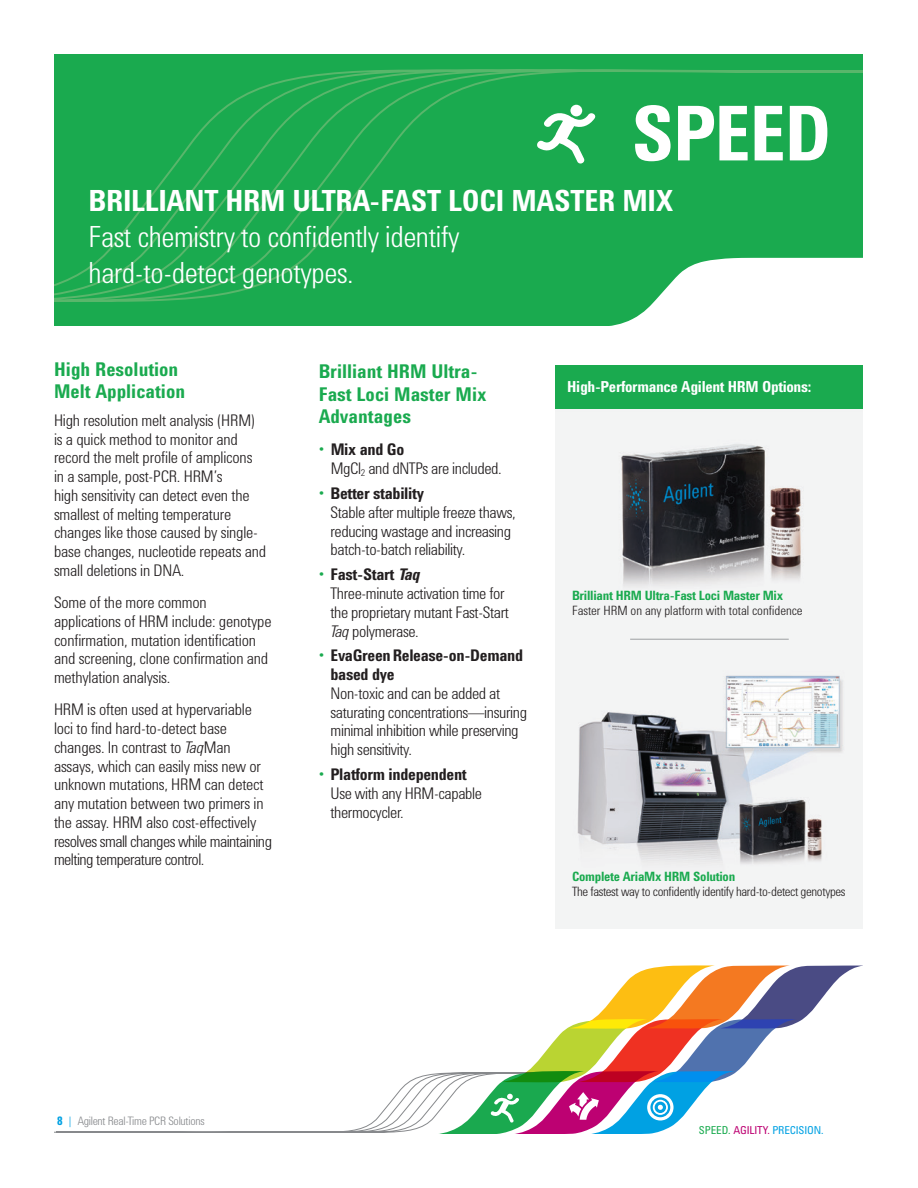
<style>
.page{position:relative;width:918px;height:1188px;background:#fff}
.page>*{position:absolute;margin:0;border:0;box-sizing:border-box;transform-origin:0 0}
.t1{font:700 77.85px "Agilent Condensed CFF";letter-spacing:-.02em;color:#fff}
.t2{font:700 30px/36px "Agilent Condensed CFF";letter-spacing:-.01em;color:#fff}
.t3{font:300 30px "Agilent Condensed CFF";letter-spacing:-.01em;color:#fff}
.Body{font:700 19.5px/22.5px "Agilent Condensed CFF";color:#1aaa4f}
.Body-2{font:300 16.5px/18.8px "Agilent Condensed CFF";letter-spacing:-.01em;color:#231f20}
.Body-3{font:700 15.6px "Agilent Condensed CFF";letter-spacing:-.02em;color:#fff}
.Body-4{font:700 13.2px "Agilent Condensed CFF";letter-spacing:-.02em;color:#1aaa4f}
.Body-5{font:300 13.2px "Agilent Condensed CFF";letter-spacing:-.025em;color:#231f20}
.Body-6{font:300 13.2px "Agilent Condensed CFF";color:#231f20}
.t4{font:300 12px "Agilent Condensed CFF";letter-spacing:-.02em;color:#87898c}
.t5{font:11.25px "Agilent Condensed CFF";letter-spacing:-.01em;color:#00a1e3}
.s1{font-weight:300}
.s2{font-style:italic}
.s3{color:#1aaa4f}
.s4{font-weight:700}
.s5{font-weight:700;font-style:italic}
.s6{font-weight:700;color:#00a1e3}
.s7{color:#00a1e3}
.s8{color:#bd0172}
</style>
<div class="page">
<img style="left:556px;top:408px;width:307px;height:521px">
<hr style="left:630px;top:639px;width:159px;height:1px;background:#9d9fa2">
<div style="left:556px;top:365px;width:307px;height:43px;background:#1aaa4f"></div>
<svg style="left:54px;top:965px;width:809px;height:169px"></svg>
<div style="left:54px;top:54px;width:810px;height:271px;background:#1aaa4f"></div>
<svg style="left:54px;top:69px;width:810px;height:233px"></svg>
<svg style="left:609px;top:258px;width:255px;height:68px"></svg>
<div style="left:570px;top:105px;width:12px;height:11px;background:#fff;border-radius:50%"></div>
<svg style="left:535px;top:111px;width:62px;height:55px"></svg>
<p class="t1" style="left:631px;top:75px;width:202px">SPEED</p>
<p class="t2" style="left:89px;top:181px;width:586px">BRILLIANT HRM ULTRA-FAST LOCI MASTER MIX<br><span class="s1">Fast chemistry to confidently identify</span></p>
<p class="t3" style="left:89px;top:250px;width:267px">hard-to-detect genotypes.</p>
<p class="Body" style="left:54px;top:357px;width:133px">High Resolution<br>Melt Application</p>
<p class="Body-2" style="left:54px;top:410px;width:214px">High resolution melt analysis (HRM) is a quick method to monitor and record the melt profile of amplicons in a sample, post-PCR. HRM’s<br>high sensitivity can detect even the smallest of melting temperature changes like those caused by single&shy;base changes, nucleotide repeats and small deletions in DNA.</p>
<p class="Body-2" style="left:54px;top:592px;width:219px">Some of the more common applications of HRM include: genotype confirmation, mutation identification and screening, clone confirmation and methylation analysis.</p>
<p class="Body-2" style="left:54px;top:699px;width:219px">HRM is often used at hypervariable loci to find hard-to-detect base changes. In contrast to <span class="s2">Taq</span>Man assays, which can easily miss new or unknown mutations, HRM can detect any mutation between two primers in the assay. HRM also cost-effectively resolves small changes while maintaining melting temperature control.</p>
<p class="Body" style="left:319px;top:359px;width:169px">Brilliant HRM Ultra-<br>Fast Loci Master Mix<br>Advantages</p>
<p class="Body-2" style="left:331px;top:439px;width:173px;text-indent:-12px"><span class="s3">•</span> <span class="s4">Mix and Go<br></span>MgCl<sub>2</sub> and dNTPs are included.</p>
<p class="Body-2" style="left:331px;top:483px;width:187px;text-indent:-12px"><span class="s3">•</span> <span class="s4">Better stability<br></span>Stable after multiple freeze thaws, reducing wastage and increasing batch-to-batch reliability.</p>
<p class="Body-2" style="left:331px;top:564px;width:180px;text-indent:-12px"><span class="s3">•</span> <span class="s4">Fast-Start</span> <span class="s5">Taq<br></span>Three-minute activation time for the proprietary mutant Fast-Start<br><span class="s2">Taq</span> polymerase.</p>
<p class="Body-2" style="left:331px;top:645px;width:198px;text-indent:-12px"><span class="s3">•</span> <span class="s4">EvaGreenRelease-on-Demand based dye<br></span>Non-toxic and can be added at saturating concentrations—insuring minimal inhibition while preserving high sensitivity.</p>
<p class="Body-2" style="left:331px;top:764px;width:153px;text-indent:-12px"><span class="s3">•</span> <span class="s4">Platform independent<br></span>Use with any HRM-capable thermocycler.</p>
<p class="Body-3" style="left:567px;top:375px;width:246px">High-Performance Agilent HRM Options:</p>
<p class="Body-4" style="left:572px;top:585px;width:213px">Brilliant HRM Ultra-Fast Loci Master Mix</p>
<p class="Body-6" style="left:572px;top:600px;width:232px">Faster HRM on any platform with total confidence</p>
<p class="Body-4" style="left:572px;top:867px;width:165px">Complete AriaMx HRM Solution</p>
<p class="Body-5" style="left:572px;top:882px;width:275px">The fastest way to confidently identify hard-to-detect genotypes</p>
<p class="t4" style="left:57px;top:1111px;width:149px"><span class="s6">8</span> <span class="s7">|</span> Agilent Real-Time PCR Solutions</p>
<p class="t5" style="left:699px;top:1122px;width:126px"><span class="s3">SPEED.</span> <span class="s8">AGILITY.</span> PRECISION.</p>
</div>
